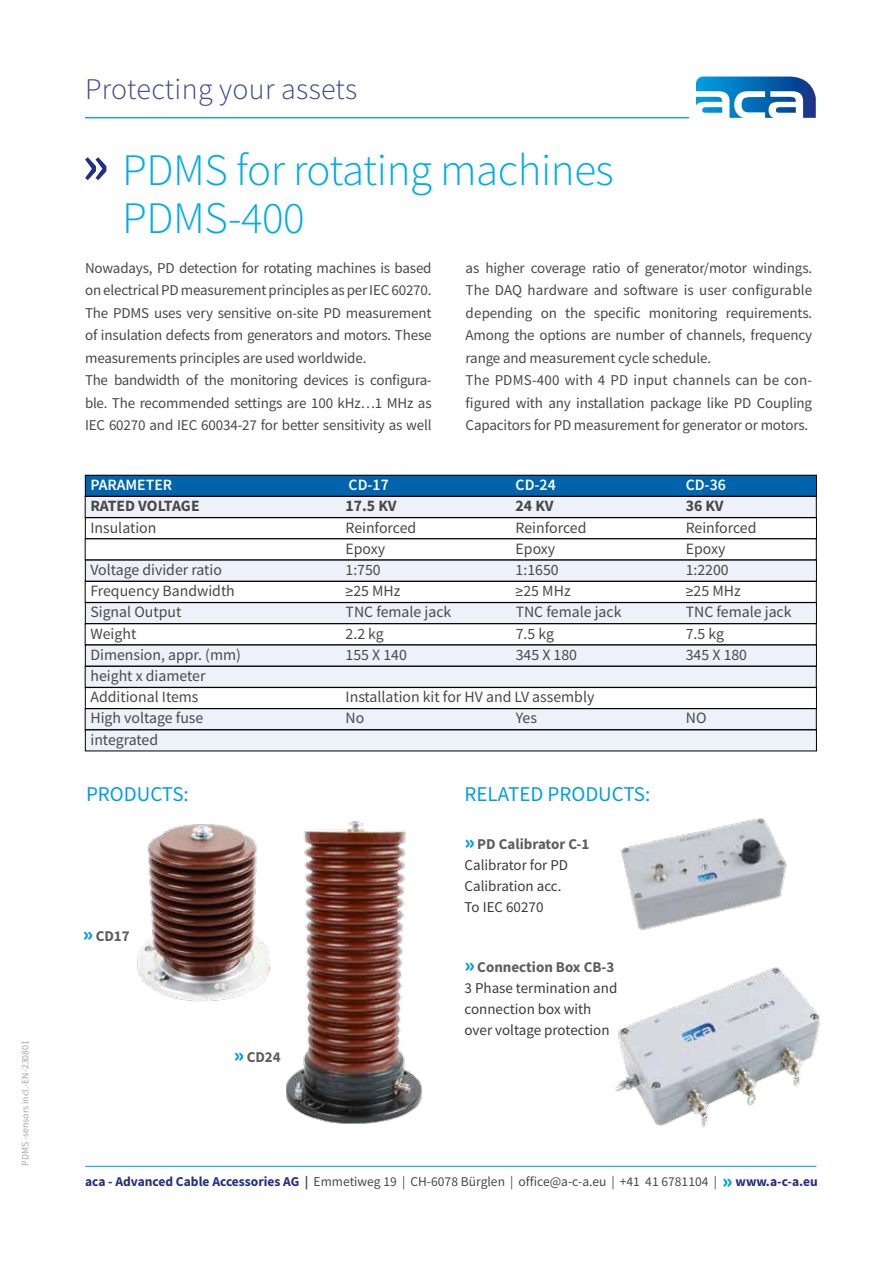
<style>
.page{position:relative;width:893px;height:1263px;background:#fff}
.page>*{position:absolute;margin:0;border:0;box-sizing:border-box;transform-origin:0 0}
.t1{font:300 45px/48px "Source Sans Pro";letter-spacing:-.01em;color:#00ace9}
.t2{font:300 30px "Source Sans Pro";letter-spacing:.01em;color:#424695}
.t3{font:21px "Source Sans Pro";color:#009ee3}
.t4{font:15.75px/21.1px "Source Sans Pro";color:#484847}
.t5{font:700 15.75px "Source Sans Pro";letter-spacing:-.01em;color:#484847}
.t6{font:600 15.75px "Source Sans Pro";color:#fff}
.t7{font:15px/22.5px "Source Sans Pro";letter-spacing:-.01em;color:#484847}
.t8{font:15px/21px "Source Sans Pro";color:#3a3a39}
.t9{font:700 15px "Source Sans Pro";color:#5f5e5e}
.t10{font:13.5px "Source Sans Pro";color:#484847}
.t11{font:9.75px "Source Sans Pro";color:#a7a7a8}
.s1{font-weight:600;font-size:60px;color:#232f85}
.s2{font-weight:900;font-size:21px;color:#009ee3}
.s3{font-weight:700;color:#5f5e5e}
.s4{font-weight:700;color:#232f85}
.s5{font-weight:700}
</style>
<div class="page">
<div style="left:85px;top:496px;width:731px;height:21px;background:#edf1f9"></div>
<div style="left:85px;top:496px;width:731px;height:22px;border:1px solid #000"></div>
<div style="left:85px;top:475px;width:731px;height:21px;background:#0064ad"></div>
<div style="left:85px;top:475px;width:732px;height:21px;border:1px solid #000"></div>
<div style="left:85px;top:518px;width:732px;height:21px;border:1px solid #000"></div>
<div style="left:85px;top:581px;width:731px;height:21px;border:1px solid #000"></div>
<div style="left:85px;top:539px;width:731px;height:21px;border:1px solid #000"></div>
<div style="left:85px;top:560px;width:731px;height:21px;background:#edf1f9"></div>
<div style="left:85px;top:603px;width:731px;height:21px;background:#edf1f9"></div>
<div style="left:85px;top:602px;width:732px;height:22px;border:1px solid #000"></div>
<div style="left:85px;top:666px;width:731px;height:21px;background:#edf1f9"></div>
<div style="left:85px;top:666px;width:731px;height:21px;border:1px solid #000"></div>
<div style="left:85px;top:624px;width:731px;height:21px;border:1px solid #000"></div>
<div style="left:85px;top:645px;width:731px;height:21px;background:#edf1f9"></div>
<div style="left:85px;top:687px;width:732px;height:22px;border:1px solid #000"></div>
<div style="left:85px;top:709px;width:731px;height:21px;background:#edf1f9"></div>
<div style="left:85px;top:708px;width:731px;height:22px;border:1px solid #000"></div>
<div style="left:85px;top:730px;width:731px;height:21px;background:#edf1f9"></div>
<svg style="left:696px;top:77px;width:120px;height:41px"></svg>
<hr style="left:85px;top:1166px;width:731px;height:1px;background:#009ee3">
<hr style="left:85px;top:117px;width:604px;height:1px;background:#009ee3">
<img style="left:615px;top:967px;width:205px;height:160px">
<img style="left:137px;top:824px;width:133px;height:178px">
<img style="left:286px;top:821px;width:136px;height:303px">
<img style="left:620px;top:818px;width:167px;height:112px">
<p class="t11" style="left:19px;top:1166px;width:127px;rotate:-90deg">PDMS -sensors incl.-EN-230801</p>
<h2 class="t2" style="left:85px;top:71px;width:274px">Protecting your assets</h2>
<h1 class="t1" style="left:122px;top:146px;width:493px;text-indent:-40px"><span class="s1">»</span> PDMS for rotating machines<br>PDMS-400</h1>
<p class="t7" style="left:85px;top:256px;width:348px">Nowadays, PD detection for rotating machines is based on electrical PD measurement principles as per IEC60270.<br>The PDMS uses very sensitive on-site PD measurement of insulation defects from generators and motors. These measurements principles are used worldwide.<br>The bandwidth of the monitoring devices is configura&shy;ble. The recommended settings are 100 kHz…1 MHz as IEC 60270 and IEC 60034-27 for better sensitivity as well</p>
<p class="t7" style="left:466px;top:256px;width:348px">as higher coverage ratio of generator/motor windings.<br>The DAQ hardware and software is user configurable depending on the specific monitoring requirements.<br>Among the options are number of channels, frequency range and measurement cycle schedule.<br>The PDMS-400 with 4 PD input channels can be con&shy;figured with any installation package like PD Coupling Capacitors for PD measurement for generator or motors.</p>
<p class="t6" style="left:90px;top:475px;width:83px">PARAMETER</p>
<p class="t6" style="left:349px;top:475px;width:42px">CD-17</p>
<p class="t6" style="left:516px;top:475px;width:42px">CD-24</p>
<p class="t6" style="left:686px;top:475px;width:42px">CD-36</p>
<p class="t5" style="left:90px;top:495px;width:111px">RATED VOLTAGE</p>
<p class="t5" style="left:345px;top:495px;width:52px">17.5 KV</p>
<p class="t5" style="left:516px;top:495px;width:39px">24 KV</p>
<p class="t5" style="left:686px;top:495px;width:39px">36 KV</p>
<p class="t4" style="left:90px;top:517px;width:68px">Insulation</p>
<p class="t4" style="left:346px;top:517px;width:72px">Reinforced</p>
<p class="t4" style="left:516px;top:517px;width:72px">Reinforced</p>
<p class="t4" style="left:686px;top:517px;width:72px">Reinforced</p>
<p class="t4" style="left:346px;top:538px;width:41px">Epoxy</p>
<p class="t4" style="left:516px;top:538px;width:41px">Epoxy</p>
<p class="t4" style="left:686px;top:538px;width:41px">Epoxy</p>
<p class="t4" style="left:90px;top:559px;width:133px">Voltage divider ratio</p>
<p class="t4" style="left:346px;top:559px;width:37px">1:750</p>
<p class="t4" style="left:516px;top:559px;width:45px">1:1650</p>
<p class="t4" style="left:686px;top:559px;width:45px">1:2200</p>
<p class="t4" style="left:90px;top:580px;width:146px">Frequency Bandwidth</p>
<p class="t4" style="left:346px;top:580px;width:57px">≥25 MHz</p>
<p class="t4" style="left:516px;top:580px;width:57px">≥25 MHz</p>
<p class="t4" style="left:686px;top:580px;width:57px">≥25 MHz</p>
<p class="t4" style="left:90px;top:601px;width:92px">Signal Output</p>
<p class="t4" style="left:346px;top:601px;width:107px">TNC female jack</p>
<p class="t4" style="left:516px;top:601px;width:107px">TNC female jack</p>
<p class="t4" style="left:686px;top:601px;width:107px">TNC female jack</p>
<p class="t4" style="left:90px;top:623px;width:47px">Weight</p>
<p class="t4" style="left:346px;top:623px;width:40px">2.2 kg</p>
<p class="t4" style="left:516px;top:623px;width:40px">7.5 kg</p>
<p class="t4" style="left:686px;top:623px;width:40px">7.5 kg</p>
<p class="t4" style="left:90px;top:644px;width:152px">Dimension, appr. (mm)</p>
<p class="t4" style="left:346px;top:644px;width:63px">155 X 140</p>
<p class="t4" style="left:516px;top:644px;width:63px">345 X 180</p>
<p class="t4" style="left:686px;top:644px;width:63px">345 X 180</p>
<p class="t4" style="left:90px;top:665px;width:117px">height x diameter<br>Additional Items</p>
<p class="t4" style="left:346px;top:686px;width:250px">Installation kit for HV and LV assembly</p>
<p class="t4" style="left:90px;top:707px;width:114px">High voltage fuse</p>
<p class="t4" style="left:346px;top:707px;width:20px">No</p>
<p class="t4" style="left:516px;top:707px;width:23px">Yes</p>
<p class="t4" style="left:686px;top:707px;width:22px">NO</p>
<p class="t4" style="left:90px;top:729px;width:69px">integrated</p>
<h3 class="t3" style="left:86px;top:781px;width:104px">PRODUCTS:</h3>
<h3 class="t3" style="left:465px;top:781px;width:187px">RELATED PRODUCTS:</h3>
<p class="t9" style="left:83px;top:925px;width:48px"><span class="s2">»</span> CD17</p>
<p class="t9" style="left:234px;top:1047px;width:48px"><span class="s2">»</span> CD24</p>
<p class="t8" style="left:465px;top:833px;width:126px"><span class="s2">»</span> <span class="s3">PD Calibrator C-1<br></span>Calibrator for PD<br>Calibration acc.<br>To IEC 60270</p>
<p class="t8" style="left:465px;top:956px;width:154px"><span class="s2">»</span> <span class="s3">Connection Box CB-3<br></span>3 Phase termination and connection box with over voltage protection</p>
<p class="t10" style="left:85px;top:1173px;width:734px"><span class="s4">aca - Advanced Cable Accessories AG</span> <span class="s5">|</span> Emmetiweg 19 | CH-6078 Bürglen | office@a-c-a.eu | +41 41 6781104 | <span class="s2">»</span> <span class="s4">www.a-c-a.eu</span></p>
</div>
